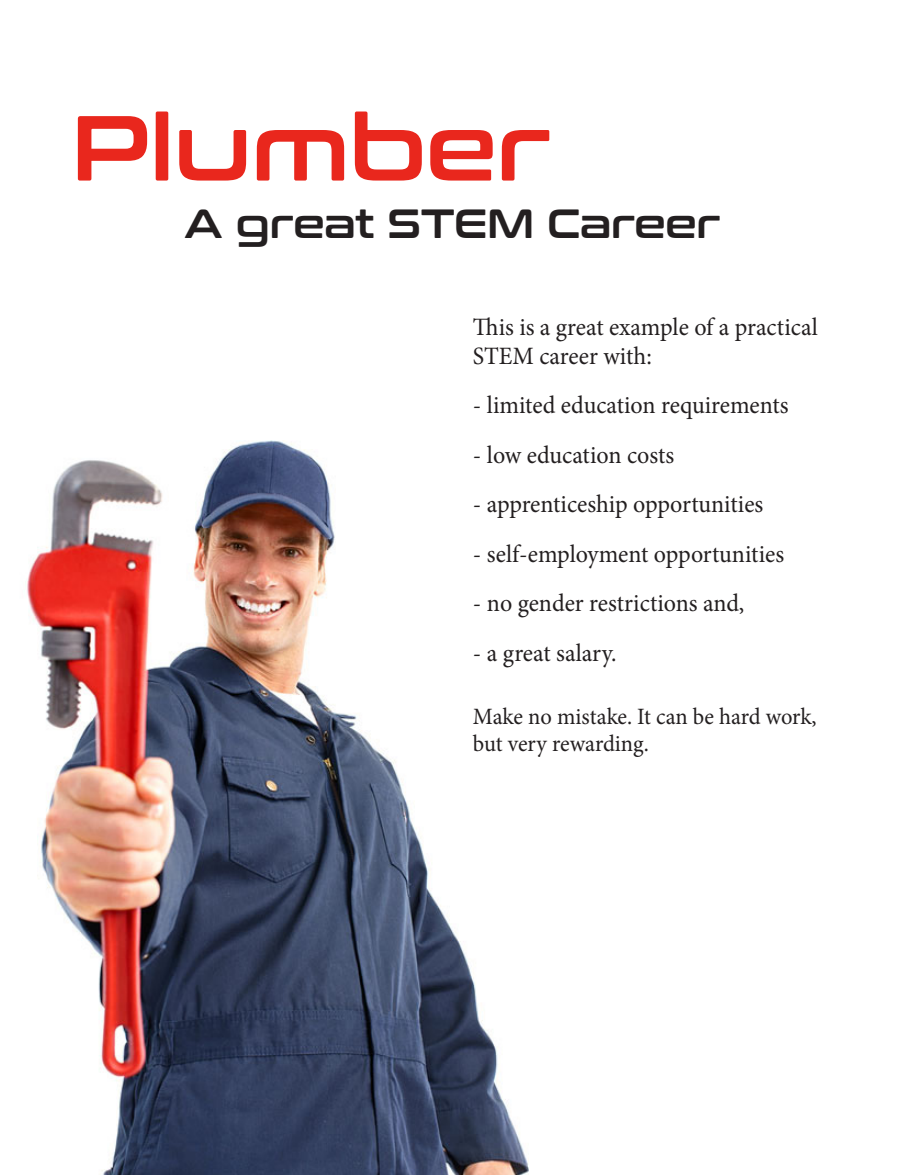
<style>
.page{position:relative;width:905px;height:1175px;background:#fff}
.page>*{position:absolute;margin:0;border:0;box-sizing:border-box;transform-origin:0 0}
.t1{font:92.1px "Conthrax Sb";color:#e9271d;scale:.96 1}
.t2{font:40.5px "Conthrax Sb";color:#231f20;scale:.96 1}
.t3{font:24.9px/28.5px "Minion Pro";color:#231f20;scale:.96 1}
.t4{font:23.4px/27px "Minion Pro";letter-spacing:-.005em;color:#231f20;scale:.96 1}
</style>
<div class="page">
<img style="left:25px;top:440px;width:503px;height:734px">
<p class="t1" style="left:72px;top:78px;width:500px">Plumber</p>
<p class="t2" style="left:185px;top:192px;width:559px">A great STEM Career</p>
<p class="t3" style="left:473px;top:313px;width:360px">This is a great example of a practical<br>STEM career with:</p>
<p class="t3" style="left:473px;top:391px;width:330px">- limited education requirements</p>
<p class="t3" style="left:473px;top:440px;width:211px">- low education costs</p>
<p class="t3" style="left:473px;top:490px;width:304px">- apprenticeship opportunities</p>
<p class="t3" style="left:473px;top:539px;width:325px">- self-employment opportunities</p>
<p class="t3" style="left:473px;top:589px;width:284px">- no gender restrictions and,</p>
<p class="t3" style="left:473px;top:638px;width:151px">- a great salary.</p>
<p class="t4" style="left:473px;top:703px;width:359px">Make no mistake. It can be hard work, but very rewarding.</p>
</div>
